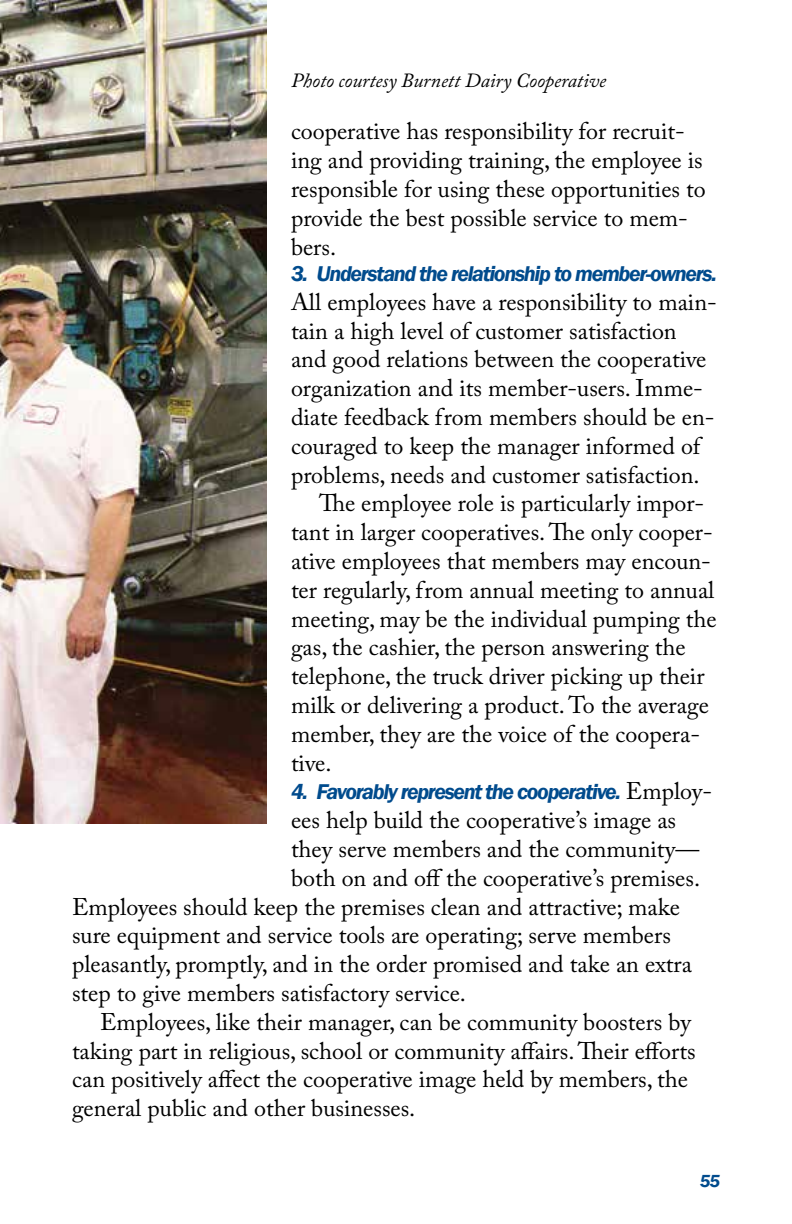
<style>
.page{position:relative;width:792px;height:1224px;background:#fff}
.page>*{position:absolute;margin:0;border:0;box-sizing:border-box;transform-origin:0 0}
.t1{font:24px/28.8px "Adobe Caslon Pro";color:#000}
.t2{font:italic 600 22px "Franklin Gothic";letter-spacing:-.06em;color:#004b8d}
.t3{font:italic 20px "Adobe Caslon Pro";color:#000}
.t4{font:italic 600 18px "Franklin Gothic";color:#004b8d}
.s1{font-family:"Adobe Caslon Pro";font-weight:400;font-style:normal;font-size:24px;color:#000}
</style>
<div class="page">
<img style="left:0;top:0;width:267px;height:823px">
<p class="t3" style="left:291px;top:68px;width:317px">Photo courtesy Burnett Dairy Cooperative</p>
<p class="t1" style="left:291px;top:117px;width:416px">cooperative has responsibility for recruit&shy;ing and providing training, the employee is responsible for using these opportunities to provide the best possible service to mem&shy;bers.</p>
<p class="t2" style="left:291px;top:259px;width:428px">3. Understand the relationship to member-owners.</p>
<p class="t1" style="left:291px;top:287px;width:427px">All employees have a responsibility to main-</p>
<p class="t1" style="left:291px;top:316px;width:387px">tain a high level of customer satisfaction</p>
<p class="t1" style="left:291px;top:345px;width:417px">and good relations between the cooperative</p>
<p class="t1" style="left:291px;top:373px;width:413px">organization and its member-users. Imme-</p>
<p class="t1" style="left:291px;top:402px;width:425px">diate feedback from members should be en-</p>
<p class="t1" style="left:291px;top:431px;width:411px">couraged to keep the manager informed of</p>
<p class="t1" style="left:291px;top:460px;width:410px">problems, needs and customer satisfaction.</p>
<p class="t1" style="left:319px;top:489px;width:387px">The employee role is particularly impor-</p>
<p class="t1" style="left:291px;top:517px;width:423px">tant in larger cooperatives. The only cooper-</p>
<p class="t1" style="left:291px;top:546px;width:421px">ative employees that members may encoun-</p>
<p class="t1" style="left:291px;top:575px;width:425px">ter regularly, from annual meeting to annual</p>
<p class="t1" style="left:291px;top:604px;width:427px">meeting, may be the individual pumping the</p>
<p class="t1" style="left:291px;top:633px;width:396px">gas, the cashier, the person answering the</p>
<p class="t1" style="left:291px;top:661px;width:415px">telephone, the truck driver picking up their</p>
<p class="t1" style="left:291px;top:690px;width:419px">milk or delivering a product. To the average</p>
<p class="t1" style="left:291px;top:719px;width:411px">member, they are the voice of the coopera-</p>
<p class="t1" style="left:291px;top:748px;width:42px">tive.</p>
<p class="t2" style="left:291px;top:778px;width:423px">4. Favorably represent the cooperative. <span class="s1">Employ-</span></p>
<p class="t1" style="left:291px;top:805px;width:387px">ees help build the cooperative’s image as</p>
<p class="t1" style="left:291px;top:834px;width:410px">they serve members and the community—</p>
<p class="t1" style="left:291px;top:863px;width:411px">both on and off the cooperative’s premises.</p>
<p class="t1" style="left:72px;top:892px;width:610px">Employees should keep the premises clean and attractive; make</p>
<p class="t1" style="left:72px;top:921px;width:600px">sure equipment and service tools are operating; serve members</p>
<p class="t1" style="left:72px;top:949px;width:622px">pleasantly, promptly, and in the order promised and take an extra</p>
<p class="t1" style="left:72px;top:978px;width:395px">step to give members satisfactory service.</p>
<p class="t1" style="left:100px;top:1007px;width:592px">Employees, like their manager, can be community boosters by</p>
<p class="t1" style="left:72px;top:1036px;width:625px">taking part in religious, school or community affairs. Their efforts</p>
<p class="t1" style="left:72px;top:1065px;width:618px">can positively affect the cooperative image held by members, the</p>
<p class="t1" style="left:72px;top:1093px;width:345px">general public and other businesses.</p>
<p class="t4" style="left:700px;top:1169px;width:22px">55</p>
</div>
